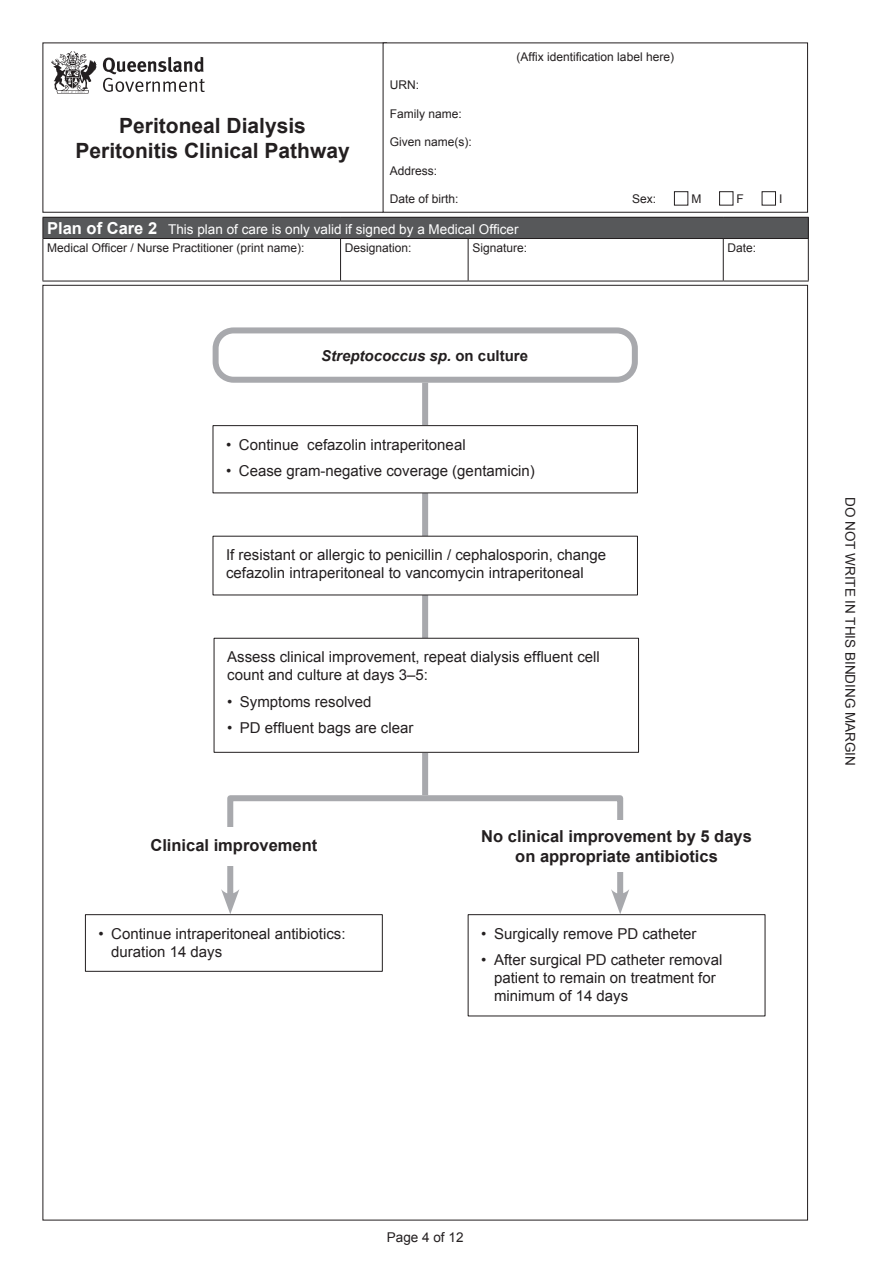
<style>
.page{position:relative;width:893px;height:1263px;background:#fff}
.page>*{position:absolute;margin:0;border:0;box-sizing:border-box;transform-origin:0 0}
.t1{font:700 21px/25.2px "Arial";color:#231f20;text-align:center}
.t2{font:700 16.5px/19.8px "Arial";color:#231f20;text-align:center}
.t3{font:15px/18px "Arial";color:#231f20}
.t4{font:italic 700 15px "Arial";color:#231f20}
.t5{font:13.5px "Arial";color:#fff}
.t6{font:13.5px "Arial";color:#231f20}
.t7{font:12px "Arial";color:#231f20}
.s1{font-weight:700;font-size:16.5px}
.s2{font-style:normal}
</style>
<div class="page">
<div style="left:43px;top:217px;width:765px;height:21px;background:#57585a"></div>
<hr style="left:43px;top:217px;width:298px;height:1px;background:#231f20">
<svg style="left:43px;top:218px;width:1px;height:20px"></svg>
<hr style="left:341px;top:217px;width:127px;height:1px;background:#231f20">
<hr style="left:468px;top:217px;width:255px;height:1px;background:#231f20">
<hr style="left:723px;top:217px;width:86px;height:1px;background:#231f20">
<svg style="left:808px;top:218px;width:1px;height:20px"></svg>
<hr style="left:43px;top:238px;width:1px;height:43px;background:#231f20">
<hr style="left:808px;top:238px;width:1px;height:43px;background:#231f20">
<hr style="left:43px;top:281px;width:298px;height:1px;background:#231f20">
<hr style="left:341px;top:281px;width:127px;height:1px;background:#231f20">
<hr style="left:468px;top:281px;width:255px;height:1px;background:#231f20">
<hr style="left:723px;top:281px;width:86px;height:1px;background:#231f20">
<hr style="left:43px;top:238px;width:298px;height:1px;background:#231f20">
<hr style="left:341px;top:238px;width:127px;height:1px;background:#231f20">
<hr style="left:340px;top:239px;width:1px;height:42px;background:#231f20">
<hr style="left:468px;top:238px;width:255px;height:1px;background:#231f20">
<hr style="left:468px;top:239px;width:1px;height:42px;background:#231f20">
<hr style="left:723px;top:238px;width:85px;height:1px;background:#231f20">
<hr style="left:723px;top:239px;width:1px;height:42px;background:#231f20">
<div style="left:213px;top:327px;width:425px;height:56px;border:6px solid #a8a9ad;border-radius:18px"></div>
<div style="left:85px;top:914px;width:298px;height:58px;border:1px solid #231f20"></div>
<div style="left:468px;top:914px;width:297px;height:102px;border:1px solid #231f20"></div>
<div style="left:422px;top:383px;width:6px;height:412px;background:#a8a9ad"></div>
<div style="left:213px;top:426px;width:424px;height:67px;background:#fff"></div>
<div style="left:213px;top:425px;width:425px;height:68px;border:1px solid #231f20"></div>
<div style="left:213px;top:536px;width:424px;height:59px;background:#fff"></div>
<div style="left:227px;top:795px;width:396px;height:107px;border:6px solid #a8a9ad"></div>
<svg style="left:221px;top:889px;width:18px;height:25px"></svg>
<svg style="left:611px;top:889px;width:18px;height:25px"></svg>
<div style="left:85px;top:827px;width:298px;height:38px;background:#fff"></div>
<div style="left:468px;top:821px;width:297px;height:51px;background:#fff"></div>
<div style="left:214px;top:638px;width:424px;height:114px;background:#fff"></div>
<div style="left:214px;top:638px;width:425px;height:115px;border:1px solid #231f20"></div>
<div style="left:43px;top:43px;width:344px;height:170px;border:1px solid #231f20"></div>
<div style="left:383px;top:43px;width:424px;height:169px;background:#fff"></div>
<div style="left:674px;top:191px;width:14px;height:14px;border:1px solid #231f20"></div>
<div style="left:719px;top:191px;width:14px;height:14px;border:1px solid #231f20"></div>
<div style="left:762px;top:191px;width:14px;height:14px;border:1px solid #231f20"></div>
<div style="left:383px;top:43px;width:425px;height:170px;border:1px solid #231f20"></div>
<svg style="left:103px;top:57px;width:102px;height:35px"></svg>
<svg style="left:51px;top:51px;width:46px;height:43px"></svg>
<h1 class="t1" style="left:75px;top:114px;width:276px">Peritoneal Dialysis<br>Peritonitis Clinical Pathway</h1>
<p class="t7" style="left:517px;top:49px;width:159px">(Affix identification label here)</p>
<p class="t7" style="left:390px;top:77px;width:31px">URN:</p>
<p class="t7" style="left:390px;top:106px;width:74px">Family name:</p>
<p class="t7" style="left:390px;top:134px;width:84px">Given name(s):</p>
<p class="t7" style="left:390px;top:163px;width:49px">Address:</p>
<p class="t7" style="left:390px;top:191px;width:70px">Date of birth:</p>
<p class="t7" style="left:632px;top:191px;width:26px">Sex:</p>
<p class="t7" style="left:691px;top:191px;width:11px">M</p>
<p class="t7" style="left:736px;top:191px;width:9px">F</p>
<p class="t7" style="left:779px;top:191px;width:5px">I</p>
<p class="t5" style="left:47px;top:220px;width:473px"><span class="s1">Plan of Care 2</span> This plan of care is only valid if signed by a Medical Officer</p>
<p class="t7" style="left:47px;top:239px;width:259px">Medical Officer / Nurse Practitioner (print name):</p>
<p class="t7" style="left:345px;top:239px;width:68px">Designation:</p>
<p class="t7" style="left:472px;top:239px;width:56px">Signature:</p>
<p class="t7" style="left:727px;top:239px;width:30px">Date:</p>
<p class="t4" style="left:321px;top:345px;width:208px">Streptococcus sp. <span class="s2">on culture</span></p>
<p class="t3" style="left:226px;top:436px;width:241px">• Continue cefazolin intraperitoneal</p>
<p class="t3" style="left:226px;top:462px;width:310px">• Cease gram-negative coverage (gentamicin)</p>
<p class="t3" style="left:226px;top:546px;width:382px">If resistant or allergic to penicillin / cephalosporin, change cefazolin intraperitoneal to vancomycin intraperitoneal</p>
<p class="t3" style="left:227px;top:648px;width:374px">Assess clinical improvement, repeat dialysis effluent cell count and culture at days 3–5:</p>
<p class="t3" style="left:227px;top:693px;width:146px">• Symptoms resolved</p>
<p class="t3" style="left:227px;top:719px;width:188px">• PD effluent bags are clear</p>
<p class="t2" style="left:150px;top:836px;width:168px">Clinical improvement</p>
<p class="t2" style="left:481px;top:827px;width:272px">No clinical improvement by 5 days on appropriate antibiotics</p>
<p class="t3" style="left:111px;top:925px;width:236px;text-indent:-13px">• Continue intraperitoneal antibiotics: duration 14 days</p>
<p class="t3" style="left:481px;top:924px;width:217px">• Surgically remove PD catheter</p>
<p class="t3" style="left:494px;top:951px;width:230px;text-indent:-13px">• After surgical PD catheter removal patient to remain on treatment for minimum of 14 days</p>
<p class="t6" style="left:859px;top:497px;width:270px;rotate:90deg">DO NOT WRITE IN THIS BINDING MARGIN</p>
<p class="t6" style="left:387px;top:1229px;width:78px">Page 4 of 12</p>
</div>
